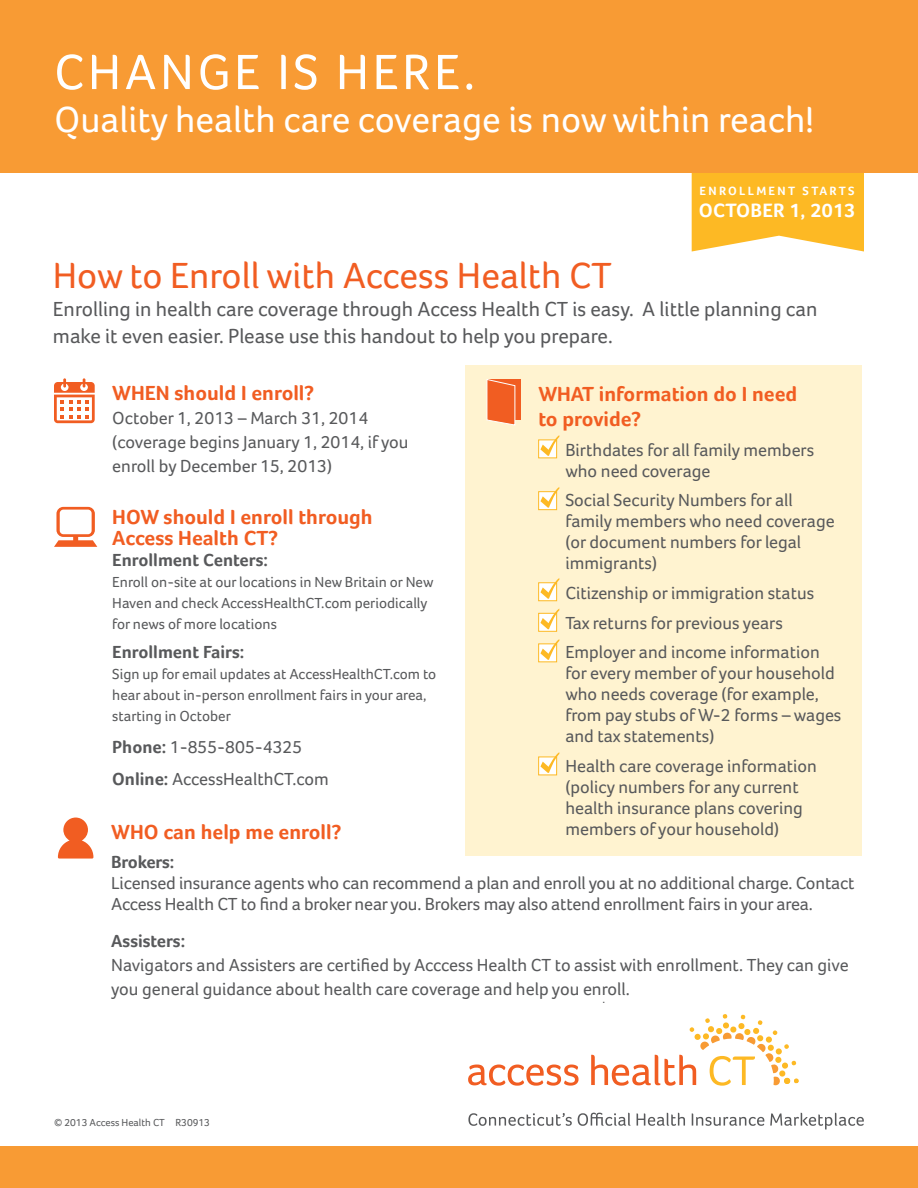
<style>
.page{position:relative;width:918px;height:1188px;background:#fff}
.page>*{position:absolute;margin:0;border:0;box-sizing:border-box;transform-origin:0 0}
.t1{font:51px "Foco";letter-spacing:.07em;color:#fff}
.t2{font:37.5px "Foco";color:#fff}
.t3{font:37.5px "Foco";color:#f15d22}
.t4{font:21px/27px "Foco";color:#58595b}
.t5{font:700 21px/21px "Foco";color:#f15d22}
.t6{font:700 19.95px "Foco";letter-spacing:.015em;color:#fff}
.t7{font:18px/21px "Foco";color:#58595b}
.t8{font:700 18px "Foco";color:#58595b}
.t9{font:15px/21px "Foco";color:#58595b}
.t10{font:700 12.3px "Foco";letter-spacing:.19em;color:#fff}
.t11{font:10.5px "Foco";color:#58595b}
.s1{font-weight:700}
</style>
<div class="page">
<div style="left:465px;top:365px;width:397px;height:491px;background:#fff3d0"></div>
<svg style="left:692px;top:173px;width:172px;height:79px;background:#fdc03b"></svg>
<div style="left:0;top:0;width:918px;height:173px;background:#f89b34"></div>
<div style="left:0;top:1147px;width:918px;height:41px;background:#f89b34"></div>
<svg style="left:58px;top:818px;width:35px;height:41px"></svg>
<svg style="left:468px;top:1065px;width:111px;height:21px"></svg>
<svg style="left:591px;top:1014px;width:208px;height:72px"></svg>
<svg style="left:468px;top:1113px;width:104px;height:13px"></svg>
<svg style="left:578px;top:1113px;width:53px;height:13px"></svg>
<svg style="left:637px;top:1113px;width:48px;height:13px"></svg>
<svg style="left:692px;top:1113px;width:72px;height:13px"></svg>
<svg style="left:770px;top:1113px;width:94px;height:16px"></svg>
<svg style="left:54px;top:378px;width:41px;height:45px"></svg>
<div style="left:487px;top:379px;width:33px;height:41px;background:#f15d22"></div>
<svg style="left:486px;top:379px;width:30px;height:47px"></svg>
<svg style="left:54px;top:507px;width:43px;height:40px"></svg>
<svg style="left:538px;top:440px;width:19px;height:18px"></svg>
<svg style="left:540px;top:435px;width:19px;height:21px"></svg>
<svg style="left:538px;top:491px;width:19px;height:19px"></svg>
<svg style="left:540px;top:487px;width:19px;height:21px"></svg>
<svg style="left:538px;top:582px;width:19px;height:19px"></svg>
<svg style="left:540px;top:578px;width:19px;height:21px"></svg>
<div style="left:538px;top:613px;width:19px;height:19px;background:#fff;border:1px solid #fdb924"></div>
<svg style="left:540px;top:609px;width:19px;height:20px"></svg>
<svg style="left:538px;top:644px;width:19px;height:18px"></svg>
<svg style="left:540px;top:639px;width:19px;height:21px"></svg>
<svg style="left:538px;top:757px;width:19px;height:18px"></svg>
<svg style="left:540px;top:752px;width:19px;height:21px"></svg>
<h1 class="t1" style="left:54px;top:42px;width:423px">Change is here.</h1>
<h2 class="t2" style="left:54px;top:98px;width:762px">Quality health care coverage is now within reach!</h2>
<p class="t10" style="left:700px;top:183px;width:156px">Enrollment starts</p>
<p class="t6" style="left:699px;top:198px;width:158px">October 1, 2013</p>
<h2 class="t3" style="left:53px;top:253px;width:560px">H ow to Enroll with Access H ealth CT</h2>
<p class="t4" style="left:53px;top:295px;width:766px">Enrolling in health care coverage through Access H ealth CT is easy. A little planning can make it even easier. Please use this handout to help you prepare.</p>
<p class="t5" style="left:112px;top:383px;width:203px">WHEN should I enroll?</p>
<p class="t7" style="left:112px;top:406px;width:298px;line-height:24px">October 1, 2013 – March 31, 2014 (coverage begins January 1, 2014, if you enroll by December 15, 2013)</p>
<p class="t5" style="left:112px;top:506px;width:262px">HOW should I enroll through<br>Access Health CT?</p>
<p class="t8" style="left:112px;top:549px;width:157px">Enrollment Centers:</p>
<p class="t9" style="left:112px;top:571px;width:323px">Enroll on-site at our locations in New Britain or New<br>Haven and check AccessHealthCT.com periodically for news of more locations</p>
<p class="t8" style="left:112px;top:641px;width:133px">Enrollment Fairs:</p>
<p class="t9" style="left:112px;top:663px;width:325px">Sign up for email updates at AccessHealthCT.com to hear about in-person enrollment fairs in your area, starting in October</p>
<p class="t7" style="left:112px;top:731px;width:218px;line-height:32.2px"><span class="s1">Phone:</span> 1-855-805-4325<br><span class="s1">Online:</span> AccessHealthCT.com</p>
<p class="t5" style="left:111px;top:821px;width:232px">WHO can help me enroll?</p>
<p class="t8" style="left:111px;top:851px;width:65px">Brokers:</p>
<p class="t7" style="left:111px;top:872px;width:745px">Licensed insurance agents who can recommend a plan and enroll you at no additional charge. Contact<br>Access Health CT to find a broker near you. Brokers may also attend enrollment fairs in your area.</p>
<p class="t8" style="left:111px;top:931px;width:75px">Assisters:</p>
<p class="t7" style="left:111px;top:953px;width:739px;line-height:24px">Navigators and Assisters are certified by Acccess Health CT to assist with enrollment. They can give you general guidance about health care coverage and help you enroll.</p>
<p class="t5" style="left:538px;top:381px;width:260px;line-height:24.8px">WHAT information do I need to provide?</p>
<p class="t7" style="left:565px;top:439px;width:251px">Birthdates for all family members who need coverage</p>
<p class="t7" style="left:565px;top:490px;width:271px">Social Security N umbers for all family members who need coverage (or document numbers for legal immigrants)</p>
<p class="t7" style="left:565px;top:578px;width:256px;line-height:29.7px">Citizenship or immigration status<br>Tax returns for previous years<br>Employer and income information</p>
<p class="t7" style="left:565px;top:663px;width:278px">for every member of your household who needs coverage (for example, from pay stubs of W-2 forms – wages and tax statements)</p>
<p class="t7" style="left:565px;top:755px;width:253px">H ealth care coverage information (policy numbers for any current health insurance plans covering members of your household)</p>
<p class="t11" style="left:54px;top:1117px;width:158px">© 2013 Access H ealth CT R30913</p>
</div>
